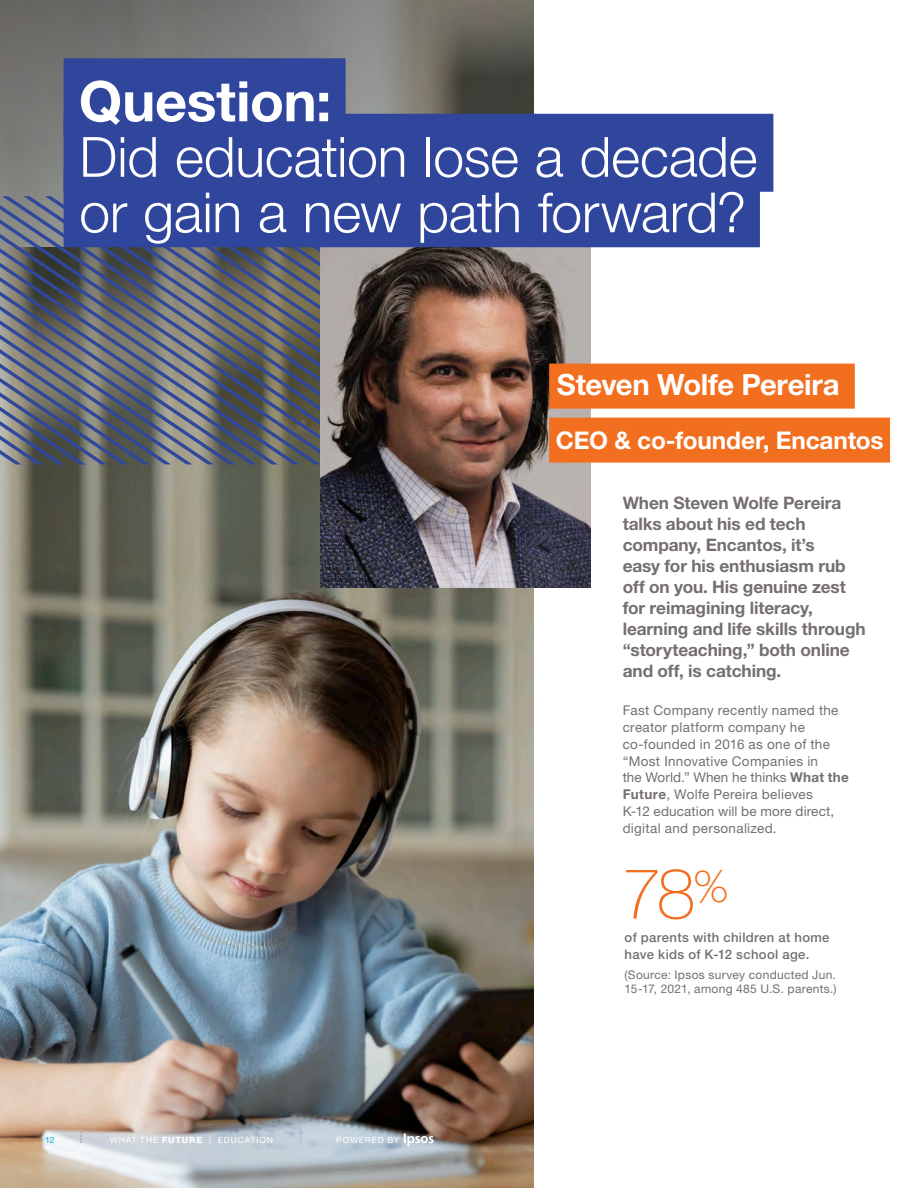
<style>
.page{position:relative;width:918px;height:1188px;background:#fff}
.page>*{position:absolute;margin:0;border:0;box-sizing:border-box;transform-origin:0 0}
.H2__Left{font:100 70.5px "Helvetica Neue LT Std";color:#f36f20}
.H2__Left-2{font:700 55.8px "Helvetica Neue LT Std";letter-spacing:-.005em;color:#fff}
.H2__Left-3{font:300 55.5px/55.5px "Helvetica Neue LT Std";letter-spacing:-.005em;color:#fff}
.H4__Left{font:700 29.25px "Helvetica Neue LT Std";letter-spacing:-.015em;color:#fff}
.H4__Left-2{font:700 24.3px "Helvetica Neue LT Std";letter-spacing:-.01em;color:#fff}
.BC__Left{font:700 17.25px/21px "Helvetica Neue LT Std";letter-spacing:-.005em;color:#756f6f}
.BC__Left-2{font:13.5px/16.8px "Helvetica Neue LT Std";letter-spacing:.02em;color:#756f6f}
.BC__Left-3{font:500 13.2px/17px "Helvetica Neue LT Std";letter-spacing:.025em;color:#756f6f}
.BC__Left-4{font:12px/14.7px "Helvetica Neue LT Std";letter-spacing:.025em;color:#756f6f}
.t1{font:8.7px "Helvetica Neue LT Std";letter-spacing:.095em;color:#fff}
.CN__Left{font:8.7px "Helvetica Neue LT Std";color:#00b9dc}
.s1{font-weight:800}
.s2{font-weight:700}
</style>
<div class="page">
<img style="left:0;top:564px;width:534px;height:624px">
<img style="left:0;top:465px;width:320px;height:99px">
<svg style="left:403px;top:1134px;width:31px;height:12px"></svg>
<svg style="left:186px;top:179px;width:332px;height:348px;background:#666959"></svg>
<img style="left:56px;top:1018px;width:333px;height:170px">
<svg style="left:0;top:0;width:534px;height:196px;background:#73726e"></svg>
<svg style="left:0;top:196px;width:320px;height:269px;background:#616571"></svg>
<img style="left:320px;top:247px;width:270px;height:341px">
<div style="left:64px;top:58px;width:282px;height:78px;background:#30459c"></div>
<div style="left:64px;top:114px;width:709px;height:78px;background:#30459c"></div>
<div style="left:64px;top:169px;width:696px;height:78px;background:#30459c"></div>
<div style="left:549px;top:364px;width:306px;height:45px;background:#f36f20"></div>
<div style="left:549px;top:418px;width:341px;height:45px;background:#f36f20"></div>
<p class="H2__Left-2" style="left:79px;top:67px;width:254px">Question:</p>
<p class="H2__Left-3" style="left:79px;top:128px;width:680px">Did education lose a decade or gain a new path forward?</p>
<p class="H4__Left" style="left:557px;top:367px;width:284px">Steven Wolfe Pereira</p>
<p class="H4__Left-2" style="left:556px;top:425px;width:329px">CEO &amp; co-founder, Encantos</p>
<p class="t1" style="left:110px;top:1135px;width:165px">WHAT THE <span class="s1">FUTURE</span> | EDUCATION</p>
<p class="CN__Left" style="left:45px;top:1135px;width:11px">12</p>
<p class="t1" style="left:336px;top:1135px;width:65px">POWERED BY</p>
<p class="BC__Left" style="left:623px;top:492px;width:245px">When Steven Wolfe Pereira talks about his ed tech company, Encantos, it’s<br>easy for his enthusiasm rub off on you. His genuine zest for reimagining literacy, learning and life skills through “storyteaching,” both online and off, is catching.</p>
<p class="BC__Left-2" style="left:623px;top:702px;width:228px">Fast Company recently named the creator platform company he co-founded in 2016 as one of the “Most Innovative Companies in<br>the World.” When he thinks <span class="s2">What the<br>Future</span>, Wolfe Pereira believes<br>K-12 education will be more direct, digital and personalized.</p>
<p class="H2__Left" style="left:622px;top:853px;width:108px">78<sup>%</sup></p>
<p class="BC__Left-3" style="left:625px;top:928px;width:206px">of parents with children at home have kids of K-12 school age.</p>
<p class="BC__Left-4" style="left:625px;top:967px;width:213px">(Source: Ipsos survey conducted Jun.<br>15-17, 2021, among 485 U.S. parents.)</p>
</div>
